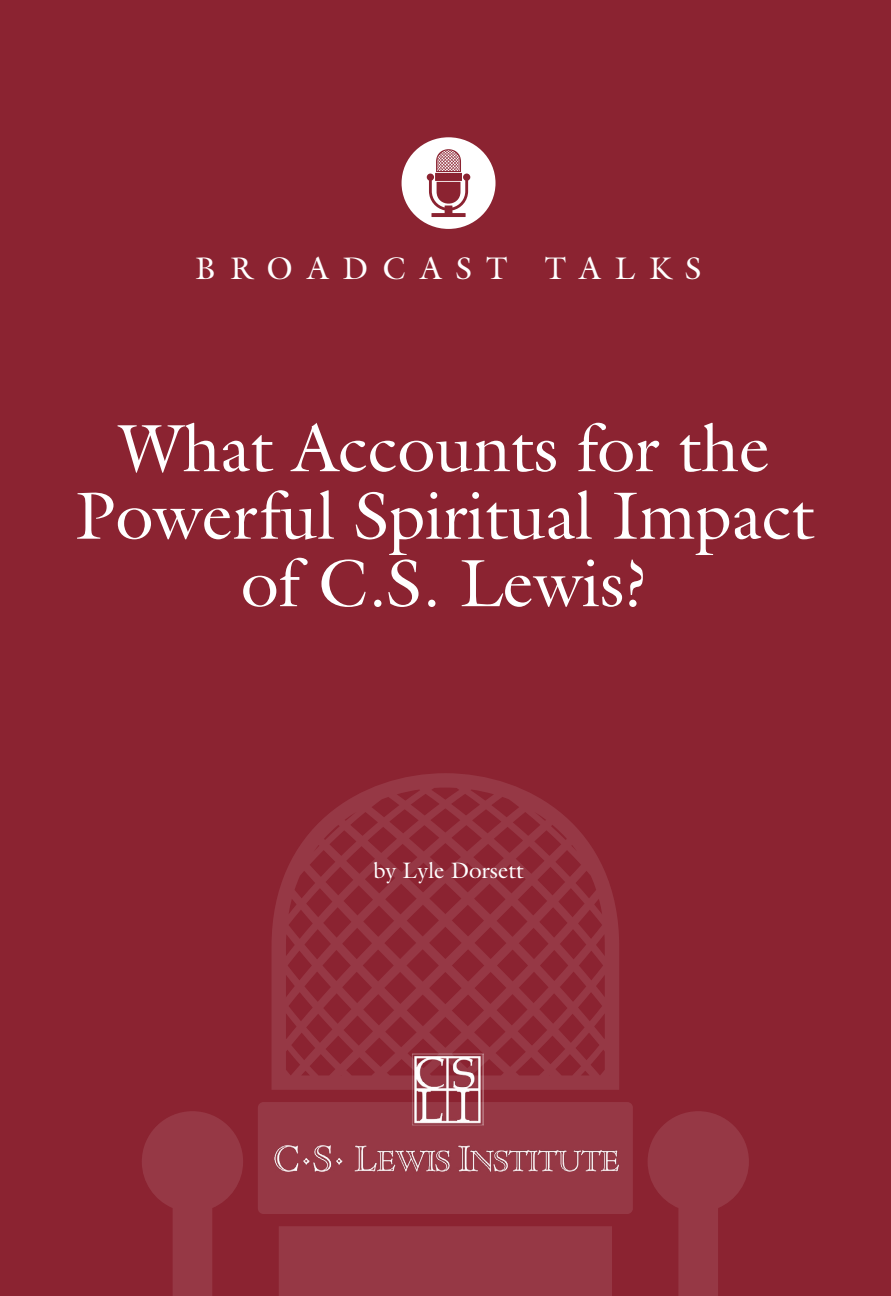
<style>
.page{position:relative;width:891px;height:1296px;background:#8b2331}
.page>*{position:absolute;margin:0;border:0;box-sizing:border-box;transform-origin:0 0}
.t1{font:67.5px/67.5px "Galliard";color:#fff;text-align:center}
.t2{font:31.5px "Galliard";letter-spacing:.45em;color:#fff}
.t3{font:22.5px "Galliard";color:#fff}
</style>
<div class="page">
<div style="left:258px;top:1102px;width:375px;height:112px;background:#963845;border-radius:6px"></div>
<svg style="left:142px;top:1111px;width:607px;height:185px;fill:#963845"></svg>
<svg style="left:272px;top:773px;width:347px;height:317px;fill:#92313e"></svg>
<img style="left:411px;top:1054px;width:72px;height:72px">
<div style="left:402px;top:137px;width:94px;height:92px;background:#fff;border-radius:50%"></div>
<svg style="left:427px;top:149px;width:43px;height:68px"></svg>
<img style="left:270px;top:1140px;width:352px;height:36px">
<p class="t2" style="left:195px;top:249px;width:508px">BROADCAST TALKS</p>
<p class="t1" style="left:75px;top:414px;width:741px">What Accounts for the<br>Powerful Spiritual Impact of C.S. Lewis?</p>
<p class="t3" style="left:373px;top:856px;width:152px">by Lyle Dorsett</p>
</div>
